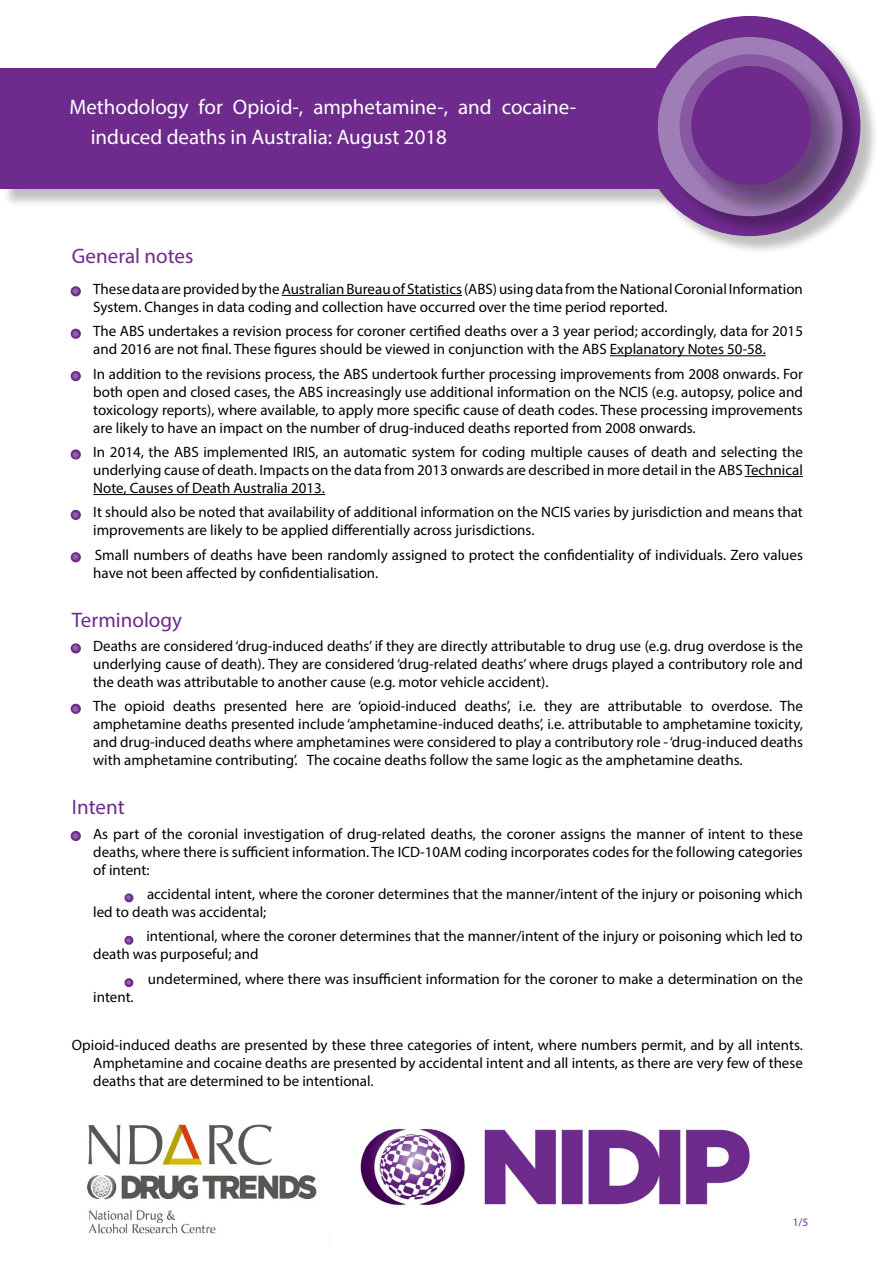
<style>
.page{position:relative;width:893px;height:1263px;background:#fff}
.page>*{position:absolute;margin:0;border:0;box-sizing:border-box;transform-origin:0 0}
.t1{font:21px/30px "Myriad Pro";color:#fff}
.t2{font:21px "Myriad Pro";color:#6e2a8d}
.t3{font:15px/18px "Myriad Pro";color:#000}
.t4{font:11.25px "Myriad Pro";color:#6e2a8d}
.s1{font-size:27px;color:#8d62a7}
.s2{font-size:21px;color:#8d62a7}
</style>
<div class="page">
<div style="left:2px;top:70px;width:823px;height:138px;background:#000;opacity:.25"></div>
<div style="left:0;top:68px;width:806px;height:121px;background:#6e2a8d"></div>
<div style="left:641px;top:18px;width:238px;height:236px;background:#000;opacity:.25"></div>
<div style="left:639px;top:16px;width:221px;height:220px;background:#6e2a8d;border-radius:50%"></div>
<div style="left:660px;top:40px;width:201px;height:195px;background:#000;opacity:.25"></div>
<div style="left:658px;top:37px;width:184px;height:179px;background:#9f7db6;border-radius:50%"></div>
<div style="left:682px;top:57px;width:159px;height:158px;background:#000;opacity:.25"></div>
<div style="left:679px;top:54px;width:144px;height:142px;background:#8859a2;border-radius:50%"></div>
<div style="left:694px;top:69px;width:135px;height:135px;background:#000;opacity:.25"></div>
<div style="left:691px;top:66px;width:120px;height:119px;background:#6e2a8d;border-radius:50%"></div>
<hr style="left:282px;top:295px;width:180px;height:1px;background:#000">
<hr style="left:610px;top:355px;width:156px;height:1px;background:#000">
<hr style="left:745px;top:476px;width:58px;height:1px;background:#000">
<hr style="left:93px;top:494px;width:232px;height:1px;background:#000">
<div style="left:71px;top:286px;width:10px;height:10px;border:4px solid #6e2a8d;border-radius:50%"></div>
<div style="left:71px;top:329px;width:10px;height:10px;border:4px solid #6e2a8d;border-radius:50%"></div>
<div style="left:71px;top:371px;width:10px;height:10px;border:4px solid #6e2a8d;border-radius:50%"></div>
<div style="left:71px;top:449px;width:10px;height:11px;border:4px solid #6e2a8d;border-radius:50%"></div>
<div style="left:71px;top:510px;width:10px;height:10px;border:4px solid #6e2a8d;border-radius:50%"></div>
<div style="left:71px;top:552px;width:10px;height:10px;border:4px solid #6e2a8d;border-radius:50%"></div>
<div style="left:71px;top:643px;width:10px;height:10px;border:4px solid #6e2a8d;border-radius:50%"></div>
<div style="left:71px;top:704px;width:10px;height:10px;border:4px solid #6e2a8d;border-radius:50%"></div>
<div style="left:71px;top:831px;width:10px;height:10px;border:4px solid #6e2a8d;border-radius:50%"></div>
<div style="left:124px;top:893px;width:9px;height:9px;border:4px solid #6e2a8d;border-radius:50%"></div>
<div style="left:124px;top:936px;width:9px;height:9px;border:4px solid #6e2a8d;border-radius:50%"></div>
<div style="left:124px;top:978px;width:9px;height:9px;border:4px solid #6e2a8d;border-radius:50%"></div>
<img style="left:87px;top:1123px;width:230px;height:111px">
<img style="left:360px;top:1127px;width:390px;height:80px">
<h1 class="t1" style="left:91px;top:92px;width:487px;text-indent:-21px">Methodology for Opioid-, amphetamine-, and cocaine&shy;induced deaths in Australia: August 2018</h1>
<h1 class="t2" style="left:72px;top:243px;width:123px">General notes</h1>
<p class="t3" style="left:93px;top:280px;width:711px;text-indent:-21px"><span class="s1">•</span> These data are provided by the Australian Bureau of Statistics (ABS) using data from the National Coronial Information<br>System. Changes in data coding and collection have occurred over the time period reported.</p>
<p class="t3" style="left:93px;top:322px;width:711px;text-indent:-21px"><span class="s1">•</span> The ABS undertakes a revision process for coroner certified deaths over a 3 year period; accordingly, data for 2015 and 2016 are not final. These figures should be viewed in conjunction with the ABS Explanatory Notes 50-58.</p>
<p class="t3" style="left:93px;top:364px;width:711px;text-align:justify;text-indent:-21px"><span class="s1">•</span> In addition to the revisions process, the ABS undertook further processing improvements from 2008 onwards. For both open and closed cases, the ABS increasingly use additional information on the NCIS (e.g. autopsy, police and toxicology reports), where available, to apply more specific cause of death codes. These processing improvements are likely to have an impact on the number of drug-induced deaths reported from 2008 onwards.</p>
<p class="t3" style="left:93px;top:443px;width:711px;text-align:justify;text-indent:-21px"><span class="s1">•</span> In 2014, the ABS implemented IRIS, an automatic system for coding multiple causes of death and selecting the underlying cause of death. Impacts on the data from 2013 onwards are described in more detail in the ABS Technical Note, Causes of Death Australia 2013.</p>
<p class="t3" style="left:93px;top:503px;width:711px;text-indent:-21px"><span class="s1">•</span> It should also be noted that availability of additional information on the NCIS varies by jurisdiction and means that improvements are likely to be applied differentially across jurisdictions.</p>
<p class="t3" style="left:93px;top:545px;width:711px;text-indent:-21px"><span class="s1">•</span> Small numbers of deaths have been randomly assigned to protect the confidentiality of individuals. Zero values have not been affected by confidentialisation.</p>
<h1 class="t2" style="left:72px;top:607px;width:112px">Terminology</h1>
<p class="t3" style="left:93px;top:637px;width:711px;text-align:justify;text-indent:-21px"><span class="s1">•</span> Deaths are considered ‘drug-induced deaths’ if they are directly attributable to drug use (e.g. drug overdose is the underlying cause of death). They are considered ‘drug-related deaths’ where drugs played a contributory role and the death was attributable to another cause (e.g. motor vehicle accident).</p>
<p class="t3" style="left:93px;top:697px;width:711px;text-align:justify;text-indent:-21px"><span class="s1">•</span> The opioid deaths presented here are ‘opioid-induced deaths’, i.e. they are attributable to overdose. The amphetamine deaths presented include ‘amphetamine-induced deaths’, i.e. attributable to amphetamine toxicity, and drug-induced deaths where amphetamines were considered to play a contributory role - ‘drug-induced deaths with amphetamine contributing’. The cocaine deaths follow the same logic as the amphetamine deaths.</p>
<h1 class="t2" style="left:72px;top:794px;width:54px">Intent</h1>
<p class="t3" style="left:93px;top:824px;width:711px;text-align:justify;text-indent:-21px"><span class="s1">•</span> As part of the coronial investigation of drug-related deaths, the coroner assigns the manner of intent to these deaths, where there is sufficient information. The ICD-10AM coding incorporates codes for the following categories of intent:</p>
<p class="t3" style="left:93px;top:885px;width:711px;text-indent:33px"><span class="s2">•</span> accidental intent, where the coroner determines that the manner/intent of the injury or poisoning which led to death was accidental;</p>
<p class="t3" style="left:93px;top:927px;width:711px;text-indent:33px"><span class="s2">•</span> intentional, where the coroner determines that the manner/intent of the injury or poisoning which led to death was purposeful; and</p>
<p class="t3" style="left:93px;top:969px;width:711px;text-indent:33px"><span class="s2">•</span> undetermined, where there was insufficient information for the coroner to make a determination on the intent.</p>
<p class="t3" style="left:93px;top:1036px;width:711px;text-align:justify;text-indent:-21px">Opioid-induced deaths are presented by these three categories of intent, where numbers permit, and by all intents.<br>Amphetamine and cocaine deaths are presented by accidental intent and all intents, as there are very few of these deaths that are determined to be intentional.</p>
<p class="t4" style="left:793px;top:1215px;width:17px">1/5</p>
</div>
